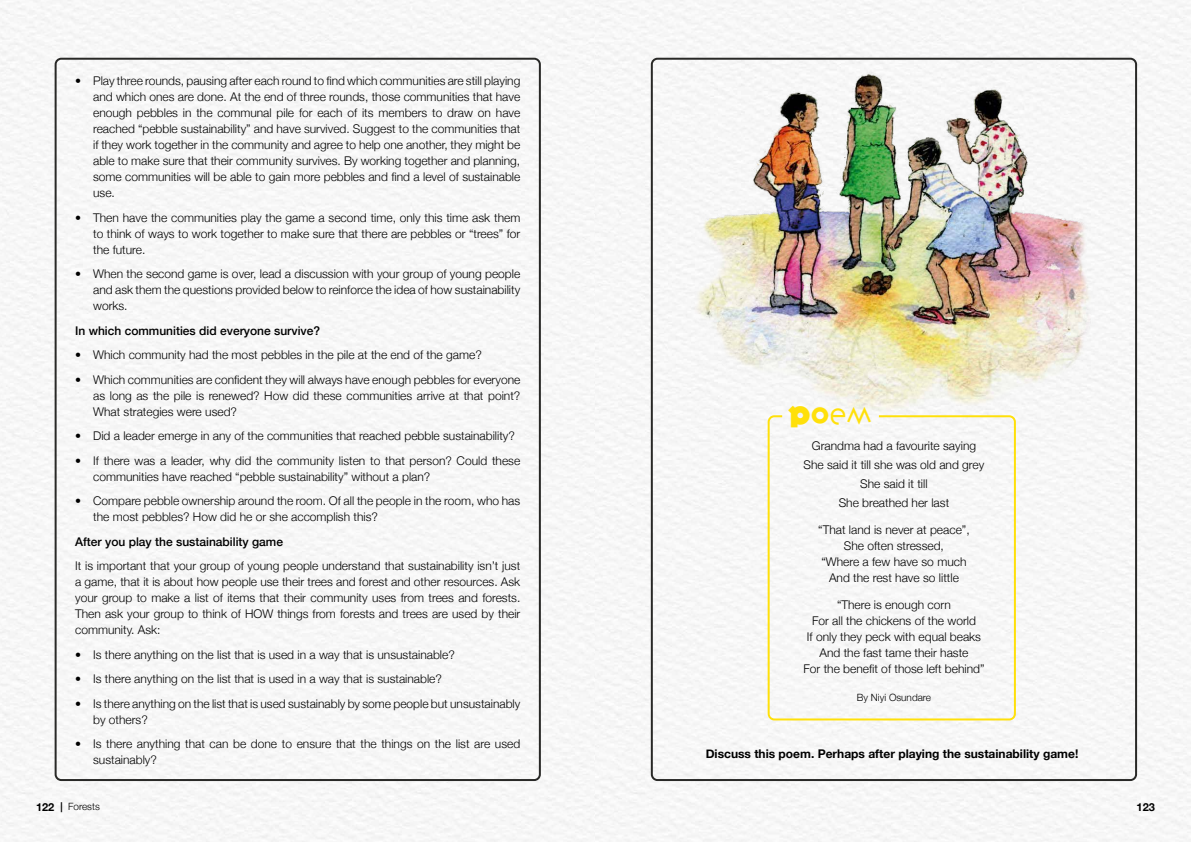
<style>
.page{position:relative;width:1191px;height:842px;background:#fff}
.page>*{position:absolute;margin:0;border:0;box-sizing:border-box;transform-origin:0 0}
.t1{font:300 26px "Variex OT";color:#ffe00a}
.t2{font:300 12px/16px "Helvetica Neue";color:#000;text-align:justify}
.t3{font:500 12px "Helvetica Neue";color:#000}
.t4{font:700 12px "Helvetica Neue";color:#000}
.t5{font:700 11px "Helvetica Neue";color:#000}
.t6{font:300 10px "Helvetica Neue";color:#000}
.s1{font-weight:700}
.s2{font-weight:400}
</style>
<div class="page">
<img style="left:686px;top:69px;width:412px;height:355px">
<div style="left:651px;top:58px;width:486px;height:723px;border:2px solid #292927;border-radius:6px"></div>
<div style="left:55px;top:58px;width:486px;height:723px;border:2px solid #292927;border-radius:6px"></div>
<div style="left:767px;top:415px;width:249px;height:305px;border:2px solid #ffe00a;border-radius:6px"></div>
<p class="t2" style="left:93px;top:72px;width:429px;text-indent:-18px">• Play three rounds, pausing after each round to find which communities are still playing and which ones are done. At the end of three rounds, those communities that have enough pebbles in the communal pile for each of its members to draw on have reached “pebble sustainability” and have survived. Suggest to the communities that if they work together in the community and agree to help one another, they might be able to make sure that their community survives. By working together and planning, some communities will be able to gain more pebbles and find a level of sustainable use.</p>
<p class="t2" style="left:93px;top:209px;width:429px;text-indent:-18px">• Then have the communities play the game a second time, only this time ask them to think of ways to work together to make sure that there are pebbles or “trees” for the future.</p>
<p class="t2" style="left:93px;top:265px;width:428px;text-indent:-18px">• When the second game is over, lead a discussion with your group of young people and ask them the questions provided below to reinforce the idea of how sustainability works.</p>
<p class="t3" style="left:75px;top:321px;width:246px">In which communities did everyone survive?</p>
<p class="t2" style="left:75px;top:346px;width:408px">• Which community had the most pebbles in the pile at the end of the game?</p>
<p class="t2" style="left:93px;top:371px;width:429px;text-indent:-18px">• Which communities are confident they will always have enough pebbles for everyone as long as the pile is renewed? How did these communities arrive at that point?<br>What strategies were used?</p>
<p class="t2" style="left:75px;top:427px;width:441px">• Did a leader emerge in any of the communities that reached pebble sustainability?</p>
<p class="t2" style="left:93px;top:452px;width:429px;text-indent:-18px">• If there was a leader, why did the community listen to that person? Could these communities have reached “pebble sustainability” without a plan?</p>
<p class="t2" style="left:93px;top:492px;width:428px;text-indent:-18px">• Compare pebble ownership around the room. Of all the people in the room, who has the most pebbles? How did he or she accomplish this?</p>
<p class="t3" style="left:75px;top:532px;width:209px">After you play the sustainability game</p>
<p class="t2" style="left:75px;top:557px;width:447px">It is important that your group of young people understand that sustainability isn’t just a game, that it is about how people use their trees and forest and other resources. Ask your group to make a list of items that their community uses from trees and forests.<br>Then ask your group to think of HOW things from forests and trees are used by their community. Ask:</p>
<p class="t2" style="left:75px;top:646px;width:381px">• Is there anything on the list that is used in a way that is unsustainable?</p>
<p class="t2" style="left:75px;top:670px;width:368px">• Is there anything on the list that is used in a way that is sustainable?</p>
<p class="t2" style="left:93px;top:695px;width:429px;text-indent:-18px">• Is there anything on the list that is used sustainably by some people but unsustainably by others?</p>
<p class="t2" style="left:93px;top:735px;width:428px;text-indent:-18px">• Is there anything that can be done to ensure that the things on the list are used sustainably?</p>
<p class="t4" style="left:705px;top:744px;width:374px">Discuss this poem. Perhaps after playing the sustainability game!</p>
<h1 class="t1" style="left:789px;top:395px;width:84px"><span class="s1">P</span><span class="s2">O</span>EM</h1>
<p class="t2" style="left:803px;top:436px;width:182px;line-height:18.8px;text-align:center">Grandma had a favourite saying<br>She said it till she was old and grey<br>She said it till<br>She breathed her last</p>
<p class="t2" style="left:818px;top:521px;width:153px;text-align:center">“That land is never at peace”,<br>She often stressed,<br>“Where a few have so much<br>And the rest have so little</p>
<p class="t2" style="left:803px;top:596px;width:182px;text-align:center">“There is enough corn<br>For all the chickens of the world<br>If only they peck with equal beaks<br>And the fast tame their haste<br>For the benefit of those left behind”</p>
<p class="t6" style="left:856px;top:689px;width:76px">By Niyi Osundare</p>
<p class="t6" style="left:60px;top:799px;width:41px"><span class="s1">|</span> Forests</p>
<p class="t5" style="left:36px;top:799px;width:20px">122</p>
<p class="t5" style="left:1136px;top:799px;width:20px">123</p>
</div>
